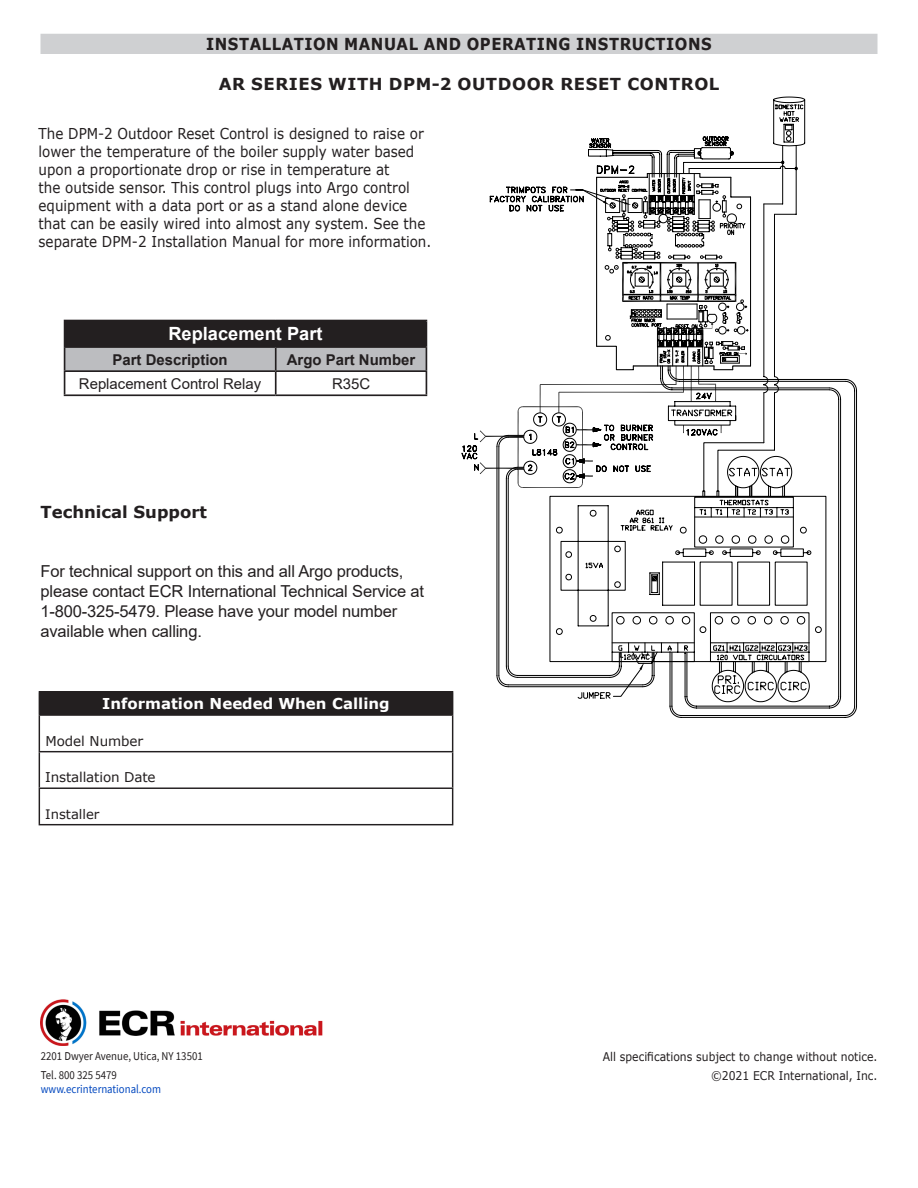
<style>
.page{position:relative;width:918px;height:1188px;background:#fff}
.page>*{position:absolute;margin:0;border:0;box-sizing:border-box;transform-origin:0 0}
.t1{font:700 18.3px "Arial";color:#fff}
.t2{font:16.5px/19.8px "Arial";letter-spacing:-.01em;color:#231f20}
.New_Section_for_TOC{font:700 16.5px "Verdana";letter-spacing:.035em;color:#231f20;scale:.9 1}
.New_Section_for_TOC-2{font:700 16.5px "Verdana";letter-spacing:.035em;color:#231f20}
.New_Section_for_TOC-3{font:700 16.5px "Verdana";color:#231f20}
.t3{font:15px/18px "Verdana";color:#231f20;scale:.9 1}
.t4{font:700 15px "Verdana";color:#fff}
.t5{font:700 14.85px "Arial";color:#231f20}
.t6{font:14.85px "Arial";color:#231f20}
.t7{font:13.5px "Verdana";letter-spacing:-.01em;color:#231f20}
.t8{font:13.2px "Verdana";color:#231f20}
.t9{font:12px "Verdana";color:#231f20;scale:.9 1}
.t10{font:12px/14.4px "Source Sans Pro";color:#0047bf;scale:.9 1}
.t11{font:12px "Source Sans Pro";color:#231f20;scale:.9 1}
.s1{color:#231f20}
</style>
<div class="page">
<svg style="left:577px;top:96px;width:280px;height:622px"></svg>
<svg style="left:577px;top:145px;width:235px;height:16px"></svg>
<svg style="left:461px;top:161px;width:385px;height:526px"></svg>
<svg style="left:600px;top:179px;width:139px;height:505px"></svg>
<hr style="left:64px;top:320px;width:212px;height:1px;background:#231f20">
<hr style="left:276px;top:320px;width:151px;height:1px;background:#231f20">
<svg style="left:64px;top:321px;width:363px;height:73px"></svg>
<hr style="left:64px;top:394px;width:212px;height:2px;background:#231f20">
<hr style="left:276px;top:394px;width:151px;height:2px;background:#231f20">
<div style="left:39px;top:692px;width:414px;height:23px;background:#231f20"></div>
<hr style="left:39px;top:691px;width:414px;height:2px;background:#231f20">
<hr style="left:39px;top:714px;width:414px;height:2px;background:#231f20">
<hr style="left:39px;top:716px;width:1px;height:35px;background:#231f20">
<hr style="left:452px;top:716px;width:1px;height:35px;background:#231f20">
<hr style="left:39px;top:751px;width:414px;height:1px;background:#231f20">
<hr style="left:39px;top:752px;width:1px;height:36px;background:#231f20">
<hr style="left:452px;top:752px;width:1px;height:36px;background:#231f20">
<hr style="left:39px;top:788px;width:414px;height:1px;background:#231f20">
<hr style="left:39px;top:789px;width:1px;height:35px;background:#231f20">
<hr style="left:452px;top:789px;width:1px;height:35px;background:#231f20">
<hr style="left:39px;top:824px;width:414px;height:1px;background:#231f20">
<div style="left:41px;top:34px;width:836px;height:19px;background:#cfd0d2"></div>
<div style="left:40px;top:34px;width:838px;height:20px;border:2px solid #cfd0d2"></div>
<img style="left:41px;top:999px;width:282px;height:47px">
<p class="New_Section_for_TOC" style="left:206px;top:32px;width:563px">INSTALLATION MANUAL AND OPERATING INSTRUCTIONS</p>
<p class="New_Section_for_TOC-2" style="left:219px;top:73px;width:502px">AR SERIES WITH DPM-2 OUTDOOR RESET CONTROL</p>
<p class="t3" style="left:39px;top:124px;width:438px">The DPM-2 Outdoor Reset Control is designed to raise or lower the temperature of the boiler supply water based upon a proportionate drop or rise in temperature at<br>the outside sensor. This control plugs into Argo control equipment with a data port or as a stand alone device that can be easily wired into almost any system. See the separate DPM-2 Installation Manual for more information.</p>
<p class="t1" style="left:168px;top:321px;width:156px">Replacement Part</p>
<p class="t5" style="left:113px;top:349px;width:117px">Part Description</p>
<p class="t5" style="left:287px;top:349px;width:130px">Argo Part Number</p>
<p class="t6" style="left:79px;top:373px;width:184px">Replacement Control Relay</p>
<p class="t6" style="left:332px;top:373px;width:40px">R35C</p>
<p class="New_Section_for_TOC-3" style="left:40px;top:501px;width:168px">Technical Support</p>
<p class="t2" style="left:40px;top:562px;width:385px">For technical support on this and all Argo products, please contact ECR International Technical Service at 1-800-325-5479. Please have your model number available when calling.</p>
<p class="t4" style="left:102px;top:693px;width:289px">Information Needed When Calling</p>
<p class="t7" style="left:45px;top:732px;width:99px">Model Number</p>
<p class="t7" style="left:45px;top:768px;width:112px">Installation Date</p>
<p class="t8" style="left:45px;top:805px;width:56px">Installer</p>
<p class="t11" style="left:41px;top:1049px;width:181px">2201 Dwyer Avenue, Utica, NY 13501</p>
<p class="t10" style="left:41px;top:1068px;width:135px"><span class="s1">Tel. 800 325 5479 </span>www.ecrinternational.com</p>
<p class="t9" style="left:603px;top:1048px;width:307px">All specifications subject to change without notice.</p>
<p class="t9" style="left:711px;top:1067px;width:184px">©2021 ECR International, Inc.</p>
</div>
